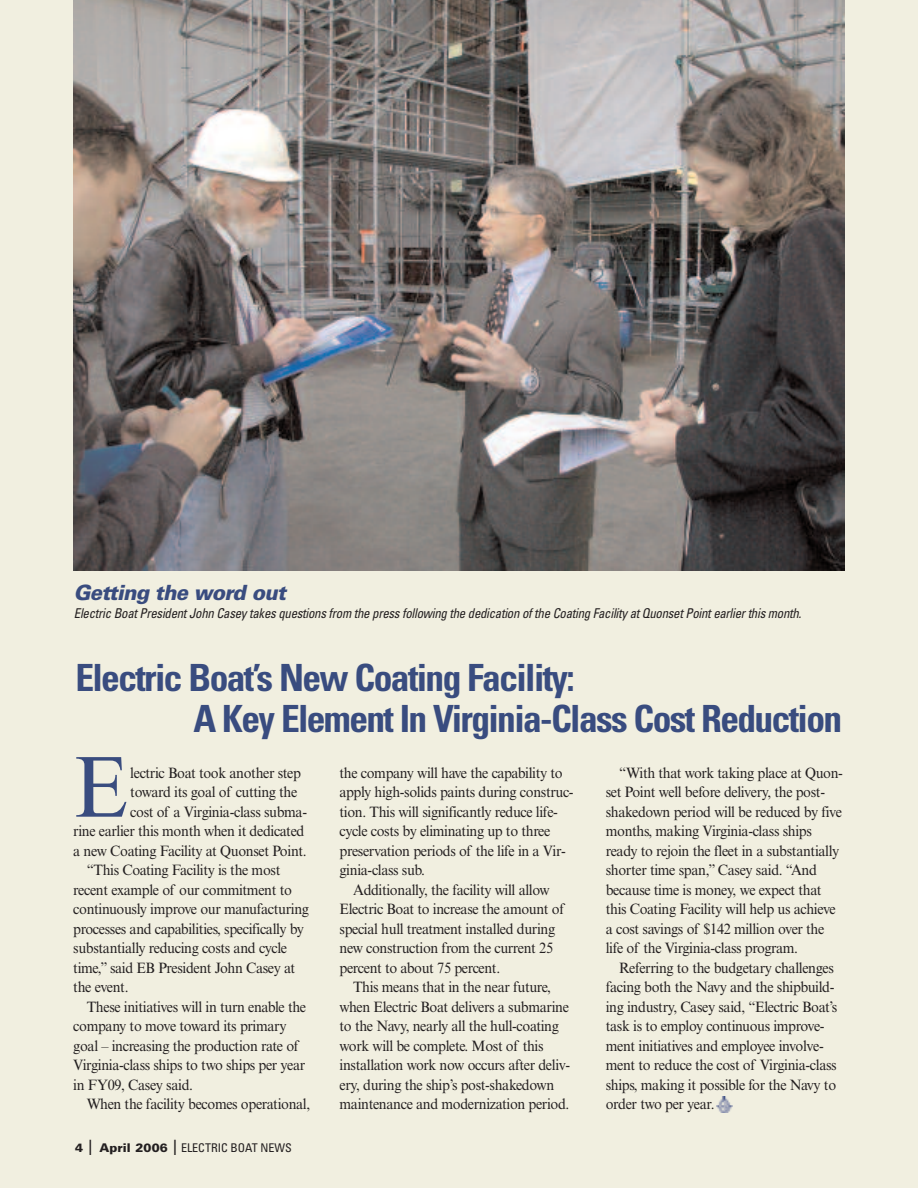
<style>
.page{position:relative;width:918px;height:1188px;background:#f1efe0}
.page>*{position:absolute;margin:0;border:0;box-sizing:border-box;transform-origin:0 0}
.t1{font:86.7px "Times NRMT";color:#394c7f;scale:.95 1}
.t2{font:700 condensed 37.5px/40.5px "Univers";letter-spacing:-.045em;color:#394c7f}
.t3{font:italic 900 21px "Univers";letter-spacing:-.035em;color:#394c7f;scale:.95 1}
.t4{font:15px/19.5px "Times NRMT";letter-spacing:-.025em;color:#231f20;scale:.95 1}
.t5{font:italic condensed 13.5px "Univers";letter-spacing:-.02em;color:#231f20;scale:.95 1}
.t6{font:condensed 12px "Univers";color:#231f20}
.s1{font-weight:900;font-stretch:normal}
.s2{font-weight:300;font-stretch:normal;font-size:21px}
</style>
<div class="page">
<img style="left:74px;top:0;width:770px;height:570px">
<img style="left:716px;top:1097px;width:17px;height:16px">
<h3 class="t3" style="left:74px;top:585px;width:225px">Getting the word out</h3>
<p class="t5" style="left:74px;top:609px;width:767px">Electric Boat President John Casey takes questions from the press following the dedication of the Coating Facility at Quonset Point earlier this month.</p>
<h2 class="t2" style="left:193px;top:661px;width:650px;text-indent:-118px">Electric Boat’s New Coating Facility:<br>A Key Element In Virginia-Class Cost Reduction</h2>
<h1 class="t1" style="left:73px;top:757px;width:59px">E</h1>
<p class="t4" style="left:130px;top:764px;width:181px">lectric Boat took another step</p>
<p class="t4" style="left:130px;top:784px;width:177px">toward its goal of cutting the</p>
<p class="t4" style="left:130px;top:803px;width:188px">cost of a Virginia-class subma-</p>
<p class="t4" style="left:73px;top:823px;width:245px">rine earlier this month when it dedicated</p>
<p class="t4" style="left:73px;top:842px;width:247px">a new Coating Facility at Quonset Point.</p>
<p class="t4" style="left:87px;top:862px;width:205px">“This Coating Facility is the most</p>
<p class="t4" style="left:73px;top:881px;width:232px">recent example of our commitment to</p>
<p class="t4" style="left:73px;top:901px;width:250px">continuously improve our manufacturing</p>
<p class="t4" style="left:73px;top:920px;width:244px">processes and capabilities, specifically by</p>
<p class="t4" style="left:73px;top:940px;width:227px">substantially reducing costs and cycle</p>
<p class="t4" style="left:73px;top:959px;width:235px">time,” said EB President John Casey at</p>
<p class="t4" style="left:73px;top:979px;width:60px">the event.</p>
<p class="t4" style="left:87px;top:998px;width:232px">These initiatives will in turn enable the</p>
<p class="t4" style="left:73px;top:1018px;width:226px">company to move toward its primary</p>
<p class="t4" style="left:73px;top:1037px;width:239px">goal – increasing the production rate of</p>
<p class="t4" style="left:73px;top:1057px;width:246px">Virginia-class ships to two ships per year</p>
<p class="t4" style="left:73px;top:1076px;width:128px">in FY09, Casey said.</p>
<p class="t4" style="left:87px;top:1096px;width:237px">When the facility becomes operational,</p>
<p class="t6" style="left:75px;top:1144px;width:218px"><span class="s1">4</span> <span class="s2">I</span> <span class="s1">April 2006</span> <span class="s2">I</span> ELECTRIC BOAT NEWS</p>
<p class="t4" style="left:340px;top:764px;width:236px">the company will have the capability to</p>
<p class="t4" style="left:340px;top:784px;width:248px">apply high-solids paints during construc-</p>
<p class="t4" style="left:340px;top:803px;width:231px">tion. This will significantly reduce life-</p>
<p class="t4" style="left:340px;top:823px;width:223px">cycle costs by eliminating up to three</p>
<p class="t4" style="left:340px;top:842px;width:240px">preservation periods of the life in a Vir-</p>
<p class="t4" style="left:340px;top:862px;width:91px">ginia-class sub.</p>
<p class="t4" style="left:353px;top:881px;width:209px">Additionally, the facility will allow</p>
<p class="t4" style="left:340px;top:901px;width:238px">Electric Boat to increase the amount of</p>
<p class="t4" style="left:340px;top:920px;width:228px">special hull treatment installed during</p>
<p class="t4" style="left:340px;top:940px;width:226px">new construction from the current 25</p>
<p class="t4" style="left:340px;top:959px;width:171px">percent to about 75 percent.</p>
<p class="t4" style="left:353px;top:979px;width:210px">This means that in the near future,</p>
<p class="t4" style="left:340px;top:998px;width:243px">when Electric Boat delivers a submarine</p>
<p class="t4" style="left:340px;top:1018px;width:232px">to the Navy, nearly all the hull-coating</p>
<p class="t4" style="left:340px;top:1037px;width:216px">work will be complete. Most of this</p>
<p class="t4" style="left:340px;top:1057px;width:244px">installation work now occurs after deliv-</p>
<p class="t4" style="left:340px;top:1076px;width:228px">ery, during the ship’s post-shakedown</p>
<p class="t4" style="left:340px;top:1096px;width:244px">maintenance and modernization period.</p>
<p class="t4" style="left:606px;top:764px;width:251px;text-indent:14px">“With that work taking place at Quon&shy;set Point well before delivery, the post&shy;shakedown period will be reduced by five months, making Virginia-class ships ready to rejoin the fleet in a substantially shorter time span,” Casey said. “And because time is money, we expect that this Coating Facility will help us achieve a cost savings of $142 million over the life of the Virginia-class program.</p>
<p class="t4" style="left:606px;top:959px;width:245px;text-indent:14px">Referring to the budgetary challenges facing both the Navy and the shipbuild&shy;ing industry, Casey said, “Electric Boat’s task is to employ continuous improve&shy;ment initiatives and employee involve&shy;ment to reduce the cost of Virginia-class ships, making it possible for the Navy to order two per year.</p>
</div>
